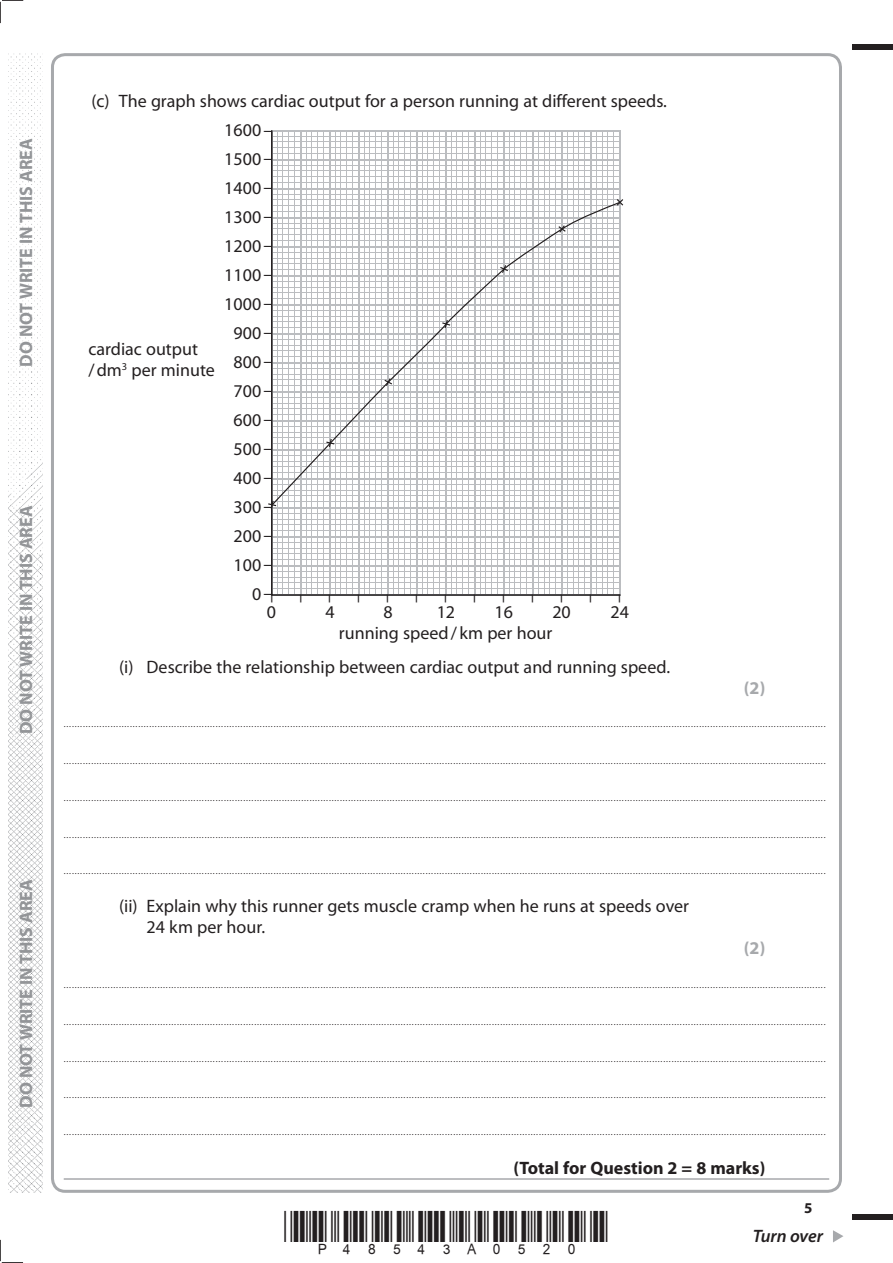
<style>
.page{position:relative;width:893px;height:1263px;background:#fff}
.page>*{position:absolute;margin:0;border:0;box-sizing:border-box;transform-origin:0 0}
.t1{font:39px "Bar Code 39 c HR";color:#231f20}
.t2{font:18px/29px "Myriad Pro";color:#231f20}
.t3{font:700 18px "Myriad Pro";color:#939598}
.t4{font:700 18px "Myriad Pro";color:#231f20}
.t5{font:italic 600 18px "Myriad Pro";letter-spacing:-.005em;color:#231f20}
.t6{font:700 18px "Myriad Pro";color:#a7a9ac}
.t7{font:700 15px "Myriad Pro";color:#231f20}
.t8{font:9px "Myriad Pro";color:#231f20}
</style>
<div class="page">
<div style="left:853px;top:45px;width:40px;height:5px;background:#231f20"></div>
<div style="left:853px;top:1214px;width:40px;height:6px;background:#231f20"></div>
<svg style="left:833px;top:1230px;width:10px;height:12px"></svg>
<svg style="left:0;top:0;width:23px;height:23px"></svg>
<svg style="left:0;top:1240px;width:23px;height:23px"></svg>
<img style="left:8px;top:53px;width:34px;height:1140px">
<hr style="left:64px;top:1178px;width:765px;height:2px;background:#a7a9ac">
<svg style="left:271px;top:130px;width:350px;height:466px"></svg>
<svg style="left:268px;top:503px;width:9px;height:6px"></svg>
<svg style="left:615px;top:199px;width:8px;height:7px"></svg>
<svg style="left:271px;top:201px;width:350px;height:305px"></svg>
<h2 class="t3" style="left:19px;top:367px;width:230px;rotate:-90deg">DO NOT WRITE IN THIS AREA</h2>
<h2 class="t3" style="left:19px;top:734px;width:230px;rotate:-90deg">DO NOT WRITE IN THIS AREA</h2>
<h2 class="t3" style="left:19px;top:1108px;width:230px;rotate:-90deg">DO NOT WRITE IN THIS AREA</h2>
<h2 class="t2" style="left:91px;top:88px;width:577px">(c) The graph shows cardiac output for a person running at different speeds.</h2>
<h2 class="t2" style="left:224px;top:117px;width:50px">1600–</h2>
<h2 class="t2" style="left:224px;top:146px;width:50px">1500–</h2>
<h2 class="t2" style="left:224px;top:175px;width:50px">1400–</h2>
<h2 class="t2" style="left:224px;top:204px;width:50px">1300–</h2>
<h2 class="t2" style="left:224px;top:233px;width:50px">1200–</h2>
<h2 class="t2" style="left:224px;top:262px;width:50px">1100–</h2>
<h2 class="t2" style="left:224px;top:291px;width:50px">1000–</h2>
<h2 class="t2" style="left:234px;top:320px;width:40px">900–</h2>
<h2 class="t2" style="left:234px;top:349px;width:40px">800–</h2>
<h2 class="t2" style="left:234px;top:378px;width:40px">700–</h2>
<h2 class="t2" style="left:234px;top:407px;width:40px">600–</h2>
<h2 class="t2" style="left:234px;top:436px;width:40px">500–</h2>
<h2 class="t2" style="left:234px;top:465px;width:40px">400–</h2>
<h2 class="t2" style="left:234px;top:494px;width:40px">300–</h2>
<h2 class="t2" style="left:234px;top:523px;width:40px">200–</h2>
<h2 class="t2" style="left:234px;top:552px;width:40px">100–</h2>
<h2 class="t2" style="left:252px;top:580px;width:22px">0–</h2>
<h2 class="t2" style="left:257px;top:603px;width:10px;text-align:justify;rotate:-90deg">– – – – – – – – – – – – –</h2>
<h2 class="t2" style="left:267px;top:599px;width:11px">0</h2>
<h2 class="t2" style="left:326px;top:599px;width:11px">4</h2>
<h2 class="t2" style="left:383px;top:599px;width:11px">8</h2>
<h2 class="t2" style="left:437px;top:599px;width:20px">12</h2>
<h2 class="t2" style="left:611px;top:599px;width:20px">24</h2>
<h2 class="t2" style="left:88px;top:340px;width:128px;line-height:21px">cardiac output<br>/ dm<sup>3</sup> per minute</h2>
<h2 class="t2" style="left:552px;top:599px;width:20px">20</h2>
<h2 class="t2" style="left:494px;top:599px;width:20px">16</h2>
<h2 class="t2" style="left:119px;top:617px;width:552px;line-height:33.8px;text-indent:220px">running speed / km per hour<br>(i) Describe the relationship between cardiac output and running speed.</h2>
<h2 class="t6" style="left:744px;top:681px;width:23px">(2)</h2>
<p class="t8" style="left:64px;top:721px;width:763px">....................................................................................................................................................................................................................................................................................</p>
<p class="t8" style="left:64px;top:758px;width:763px">....................................................................................................................................................................................................................................................................................</p>
<p class="t8" style="left:64px;top:794px;width:763px">....................................................................................................................................................................................................................................................................................</p>
<p class="t8" style="left:64px;top:831px;width:763px">....................................................................................................................................................................................................................................................................................</p>
<p class="t8" style="left:64px;top:868px;width:763px">....................................................................................................................................................................................................................................................................................</p>
<h2 class="t2" style="left:147px;top:897px;width:544px;line-height:21px;text-indent:-28px">(ii) Explain why this runner gets muscle cramp when he runs at speeds over<br>24 km per hour.</h2>
<h2 class="t6" style="left:744px;top:941px;width:23px">(2)</h2>
<p class="t8" style="left:64px;top:982px;width:763px">....................................................................................................................................................................................................................................................................................</p>
<p class="t8" style="left:64px;top:1018px;width:763px">....................................................................................................................................................................................................................................................................................</p>
<p class="t8" style="left:64px;top:1055px;width:763px">....................................................................................................................................................................................................................................................................................</p>
<p class="t8" style="left:64px;top:1092px;width:763px">....................................................................................................................................................................................................................................................................................</p>
<p class="t8" style="left:64px;top:1128px;width:763px">....................................................................................................................................................................................................................................................................................</p>
<h2 class="t4" style="left:513px;top:1161px;width:254px">(Total for Question 2 = 8 marks)</h2>
<h1 class="t1" style="left:334px;top:1202px;width:126px">✔ ✔✓</h1>
<h3 class="t7" style="left:804px;top:1202px;width:10px">5</h3>
<h2 class="t5" style="left:753px;top:1226px;width:72px">Turn over</h2>
</div>
